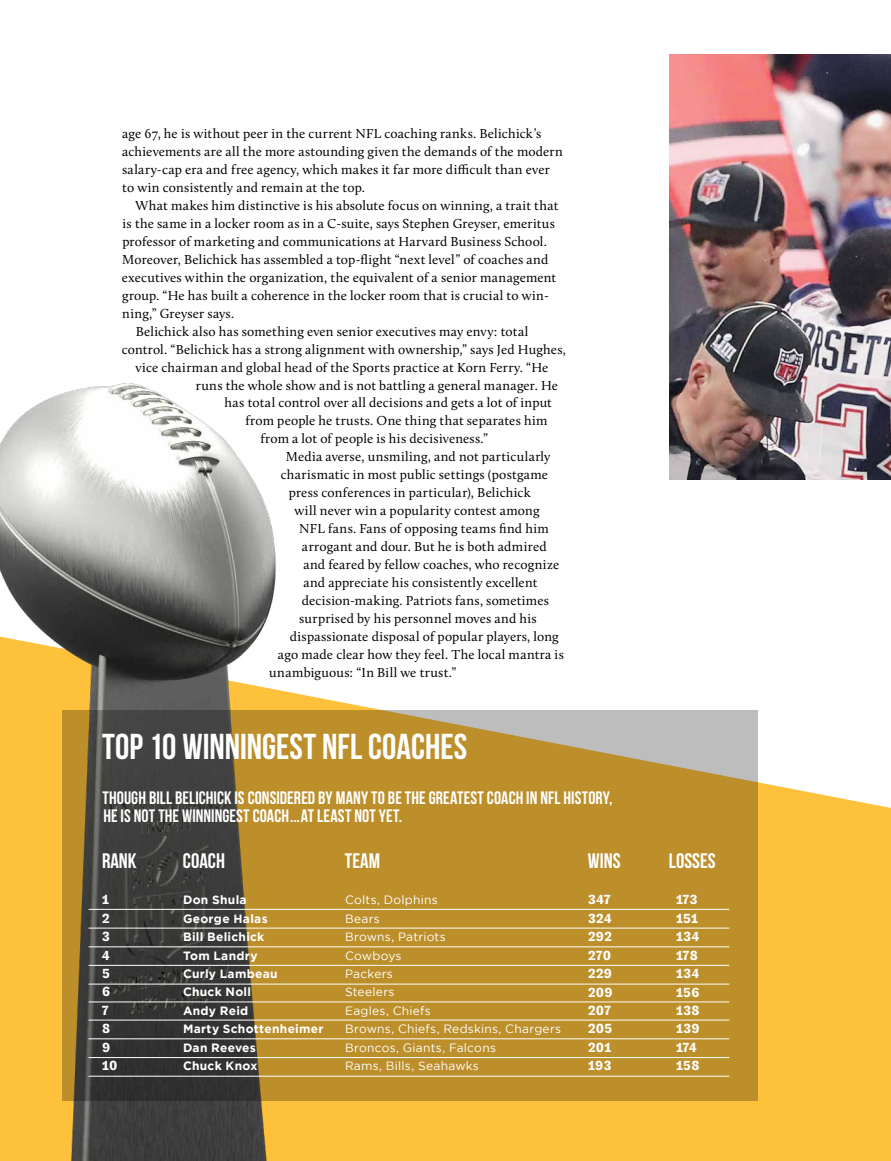
<style>
.page{position:relative;width:891px;height:1161px;background:#fff}
.page>*{position:absolute;margin:0;border:0;box-sizing:border-box;transform-origin:0 0}
.t1{font:700 36px "Bebas Neue";color:#fff}
.t2{font:700 21px "Bebas Neue";color:#fff}
.t3{font:700 18px/18px "Bebas Neue";letter-spacing:.005em;color:#fff}
.t4{font:13.5px/18px "Calluna";letter-spacing:.015em;color:#000}
.t5{font:900 13.5px/18.5px "GT Zirkon";letter-spacing:.03em;color:#fff}
.t6{font:12px/18.5px "Gotham";letter-spacing:.02em;color:#fff}
.t7{font:700 12px/18.5px "Gotham";letter-spacing:.025em;color:#fff}
</style>
<div class="page">
<svg style="left:276px;top:689px;width:615px;height:472px;fill:#fec13b"></svg>
<img style="left:0;top:383px;width:276px;height:778px">
<svg style="left:62px;top:711px;width:696px;height:390px;background:#9e7e37"></svg>
<hr style="left:89px;top:909px;width:640px;height:1px;background:#fff">
<hr style="left:89px;top:946px;width:640px;height:1px;background:#fff">
<hr style="left:89px;top:984px;width:640px;height:1px;background:#fff">
<hr style="left:89px;top:1002px;width:640px;height:1px;background:#fff">
<hr style="left:89px;top:1020px;width:640px;height:1px;background:#fff">
<hr style="left:89px;top:1038px;width:640px;height:1px;background:#fff">
<hr style="left:89px;top:1057px;width:640px;height:1px;background:#fff">
<hr style="left:89px;top:1076px;width:640px;height:1px;background:#fff">
<hr style="left:89px;top:928px;width:640px;height:1px;background:#fff">
<hr style="left:89px;top:965px;width:640px;height:1px;background:#fff">
<img style="left:669px;top:54px;width:222px;height:425px">
<p class="t4" style="left:122px;top:124px;width:442px">age 67, he is without peer in the current NFL coaching ranks. Belichick’s achievements are all the more astounding given the demands of the modern salary-cap era and free agency, which makes it far more difficult than ever to win consistently and remain at the top.</p>
<p class="t4" style="left:135px;top:196px;width:424px">What makes him distinctive is his absolute focus on winning, a trait that</p>
<p class="t4" style="left:123px;top:214px;width:434px">is the same in a locker room as in a C-suite, says Stephen Greyser, emeritus</p>
<p class="t4" style="left:122px;top:232px;width:426px">professor of marketing and communications at Harvard Business School.</p>
<p class="t4" style="left:122px;top:250px;width:428px">Moreover, Belichick has assembled a top-flight “next level” of coaches and</p>
<p class="t4" style="left:122px;top:268px;width:436px">executives within the organization, the equivalent of a senior management</p>
<p class="t4" style="left:122px;top:286px;width:428px">group. “He has built a coherence in the locker room that is crucial to win-</p>
<p class="t4" style="left:122px;top:304px;width:114px">ning,” Greyser says.</p>
<p class="t4" style="left:136px;top:322px;width:394px">Belichick also has something even senior executives may envy: total</p>
<p class="t4" style="left:122px;top:340px;width:446px">control. “Belichick has a strong alignment with ownership,” says Jed Hughes,</p>
<p class="t4" style="left:136px;top:358px;width:414px">vice chairman and global head of the Sports practice at Korn Ferry. “He</p>
<p class="t4" style="left:196px;top:376px;width:364px">runs the whole show and is not battling a general manager. He</p>
<p class="t4" style="left:225px;top:394px;width:329px">has total control over all decisions and gets a lot of input</p>
<p class="t4" style="left:245px;top:412px;width:304px">from people he trusts. One thing that separates him</p>
<p class="t4" style="left:260px;top:430px;width:229px">from a lot of people is his decisiveness.”</p>
<p class="t4" style="left:286px;top:448px;width:266px">Media averse, unsmiling, and not particularly</p>
<p class="t4" style="left:281px;top:466px;width:269px">charismatic in most public settings (postgame</p>
<p class="t4" style="left:289px;top:484px;width:243px">press conferences in particular), Belichick</p>
<p class="t4" style="left:295px;top:502px;width:246px">will never win a popularity contest among</p>
<p class="t4" style="left:299px;top:520px;width:251px">NFL fans. Fans of opposing teams find him</p>
<p class="t4" style="left:302px;top:538px;width:246px">arrogant and dour. But he is both admired</p>
<p class="t4" style="left:303px;top:556px;width:257px">and feared by fellow coaches, who recognize</p>
<p class="t4" style="left:303px;top:574px;width:235px">and appreciate his consistently excellent</p>
<p class="t4" style="left:302px;top:592px;width:249px">decision-making. Patriots fans, sometimes</p>
<p class="t4" style="left:299px;top:610px;width:239px">surprised by his personnel moves and his</p>
<p class="t4" style="left:290px;top:628px;width:270px">dispassionate disposal of popular players, long</p>
<p class="t4" style="left:278px;top:646px;width:287px">ago made clear how they feel. The local mantra is</p>
<p class="t4" style="left:269px;top:664px;width:189px">unambiguous: “In Bill we trust.”</p>
<h1 class="t1" style="left:102px;top:727px;width:367px">TOP 10 WINNINGEST NFL COACHES</h1>
<h3 class="t3" style="left:102px;top:788px;width:511px">THOUGH BILL BELICHICK IS CONSIDERED BY MANY TO BE THE GREATEST COACH IN NFL HISTORY,<br>HE IS NOT THE WINNINGEST COACH...AT LEAST NOT YET.</h3>
<h2 class="t2" style="left:102px;top:849px;width:36px">RANK</h2>
<h2 class="t2" style="left:183px;top:849px;width:44px">COACH</h2>
<h2 class="t2" style="left:345px;top:849px;width:37px">TEAM</h2>
<h2 class="t2" style="left:588px;top:849px;width:34px">WINS</h2>
<h2 class="t2" style="left:669px;top:849px;width:48px">LOSSES</h2>
<p class="t5" style="left:102px;top:890px;width:17px">1<br>2<br>3<br>4<br>5<br>6<br>7<br>8<br>9<br>10</p>
<p class="t5" style="left:588px;top:890px;width:26px">347<br>324<br>292<br>270<br>229<br>209<br>207<br>205<br>201<br>193</p>
<p class="t5" style="left:676px;top:890px;width:25px">173<br>151<br>134<br>178<br>134<br>156<br>138<br>139<br>174<br>158</p>
<p class="t7" style="left:183px;top:891px;width:142px">Don Shula<br>George Halas<br>Bill Belichick<br>Tom Landry<br>Curly Lambeau<br>Chuck Noll<br>Andy Reid<br>Marty Schottenheimer<br>Dan Reeves<br>Chuck Knox</p>
<p class="t6" style="left:345px;top:890px;width:218px">Colts, Dolphins<br>Bears<br>Browns, Patriots<br>Cowboys<br>Packers<br>Steelers<br>Eagles, Chiefs<br>Browns, Chiefs, Redskins, Chargers<br>Broncos, Giants, Falcons<br>Rams, Bills, Seahawks</p>
</div>
